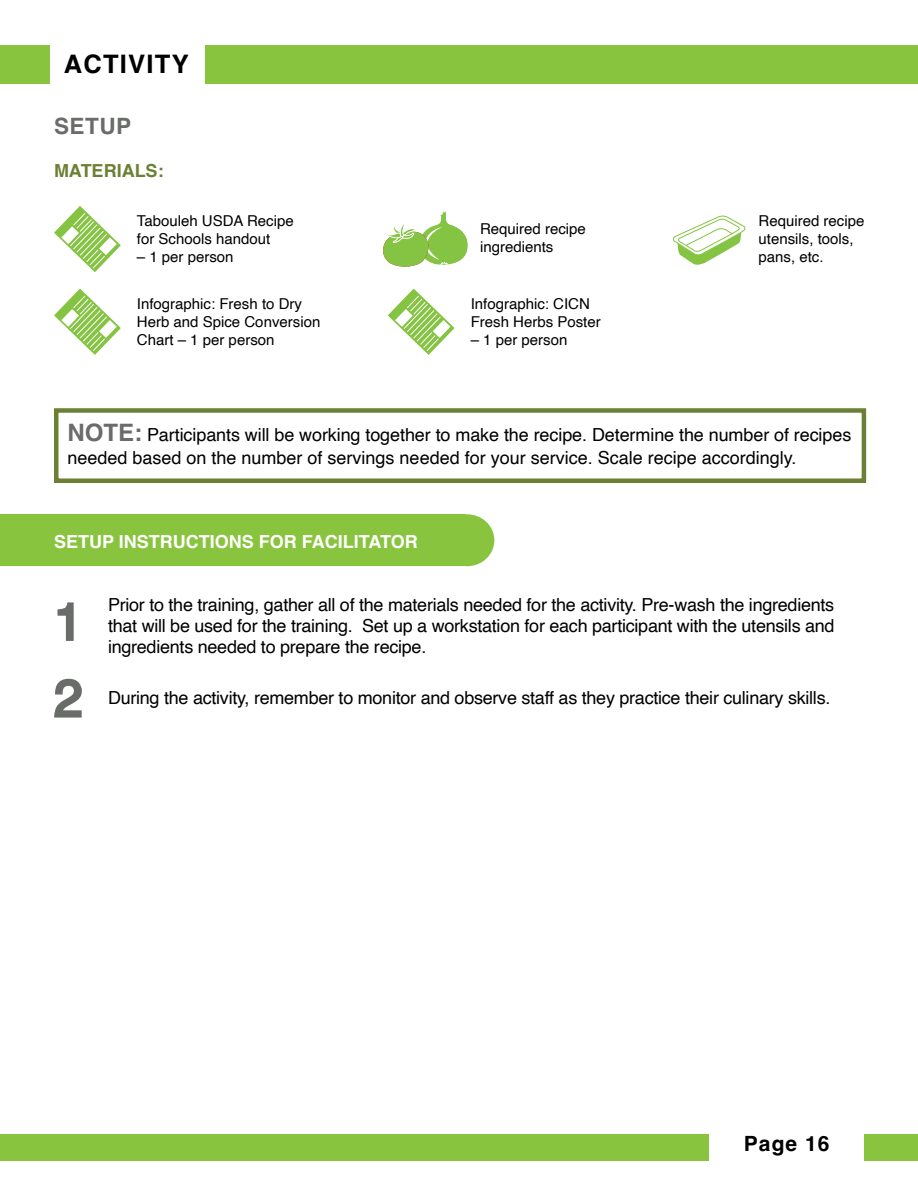
<style>
.page{position:relative;width:918px;height:1188px;background:#fff}
.page>*{position:absolute;margin:0;border:0;box-sizing:border-box;transform-origin:0 0}
.t1{font:700 25.5px "Helvetica";letter-spacing:.05em;color:#000}
.t2{font:700 22.5px "Helvetica";letter-spacing:.025em;color:#696c68}
.t3{font:700 21px "Helvetica";letter-spacing:.05em;color:#000}
.t4{font:18px/21px "Helvetica";letter-spacing:-.005em;color:#000}
.t5{font:700 18px "Helvetica";color:#fff}
.t6{font:700 18px "Helvetica";color:#6c8035}
.t7{font:15px/18px "Helvetica";color:#000}
.s1{font-weight:700;font-size:24px;color:#696c68}
</style>
<div class="page">
<div style="left:0;top:514px;width:465px;height:52px;background:#89c43e"></div>
<div style="left:440px;top:514px;width:54px;height:52px;background:#89c43e;border-radius:50%"></div>
<div style="left:0;top:45px;width:918px;height:39px;background:#89c43e"></div>
<div style="left:51px;top:32px;width:154px;height:68px;background:#fff"></div>
<div style="left:0;top:1134px;width:918px;height:27px;background:#89c43e"></div>
<div style="left:710px;top:1122px;width:154px;height:46px;background:#fff"></div>
<div style="left:54px;top:408px;width:812px;height:75px;border:4px solid #6c8035"></div>
<svg style="left:54px;top:206px;width:67px;height:66px"></svg>
<svg style="left:54px;top:289px;width:67px;height:66px"></svg>
<svg style="left:388px;top:289px;width:67px;height:66px"></svg>
<svg style="left:672px;top:215px;width:74px;height:50px"></svg>
<svg style="left:383px;top:211px;width:85px;height:56px"></svg>
<svg style="left:57px;top:602px;width:17px;height:39px"></svg>
<svg style="left:54px;top:678px;width:28px;height:40px"></svg>
<h1 class="t1" style="left:64px;top:49px;width:127px">ACTIVITY</h1>
<p class="t2" style="left:54px;top:112px;width:79px">SETUP</p>
<p class="t6" style="left:54px;top:160px;width:111px">MATERIALS:</p>
<p class="t7" style="left:137px;top:212px;width:158px">Tabouleh USDA Recipe for Schools handout</p>
<p class="t7" style="left:137px;top:248px;width:98px">– 1 per person</p>
<p class="t7" style="left:137px;top:295px;width:185px">Infographic: Fresh to Dry<br>Herb and Spice Conversion<br>Chart – 1 per person</p>
<p class="t7" style="left:471px;top:295px;width:132px">Infographic: CICN<br>Fresh Herbs Poster</p>
<p class="t7" style="left:480px;top:220px;width:107px">Required recipe ingredients</p>
<p class="t7" style="left:759px;top:212px;width:107px">Required recipe utensils, tools, pans, etc.</p>
<p class="t7" style="left:471px;top:331px;width:98px">– 1 per person</p>
<p class="t4" style="left:67px;top:424px;width:785px;line-height:22.5px"><span class="s1">NOTE:</span> Participants will be working together to make the recipe. Determine the number of recipes needed based on the number of servings needed for your service. Scale recipe accordingly.</p>
<p class="t5" style="left:54px;top:530px;width:365px">SETUP INSTRUCTIONS FOR FACILITATOR</p>
<p class="t4" style="left:108px;top:594px;width:728px;text-align:justify">Prior to the training, gather all of the materials needed for the activity. Pre-wash the ingredients that will be used for the training. Set up a workstation for each participant with the utensils and ingredients needed to prepare the recipe.</p>
<p class="t4" style="left:108px;top:688px;width:724px">During the activity, remember to monitor and observe staff as they practice their culinary skills.</p>
<p class="t3" style="left:744px;top:1131px;width:87px">Page 16</p>
</div>
